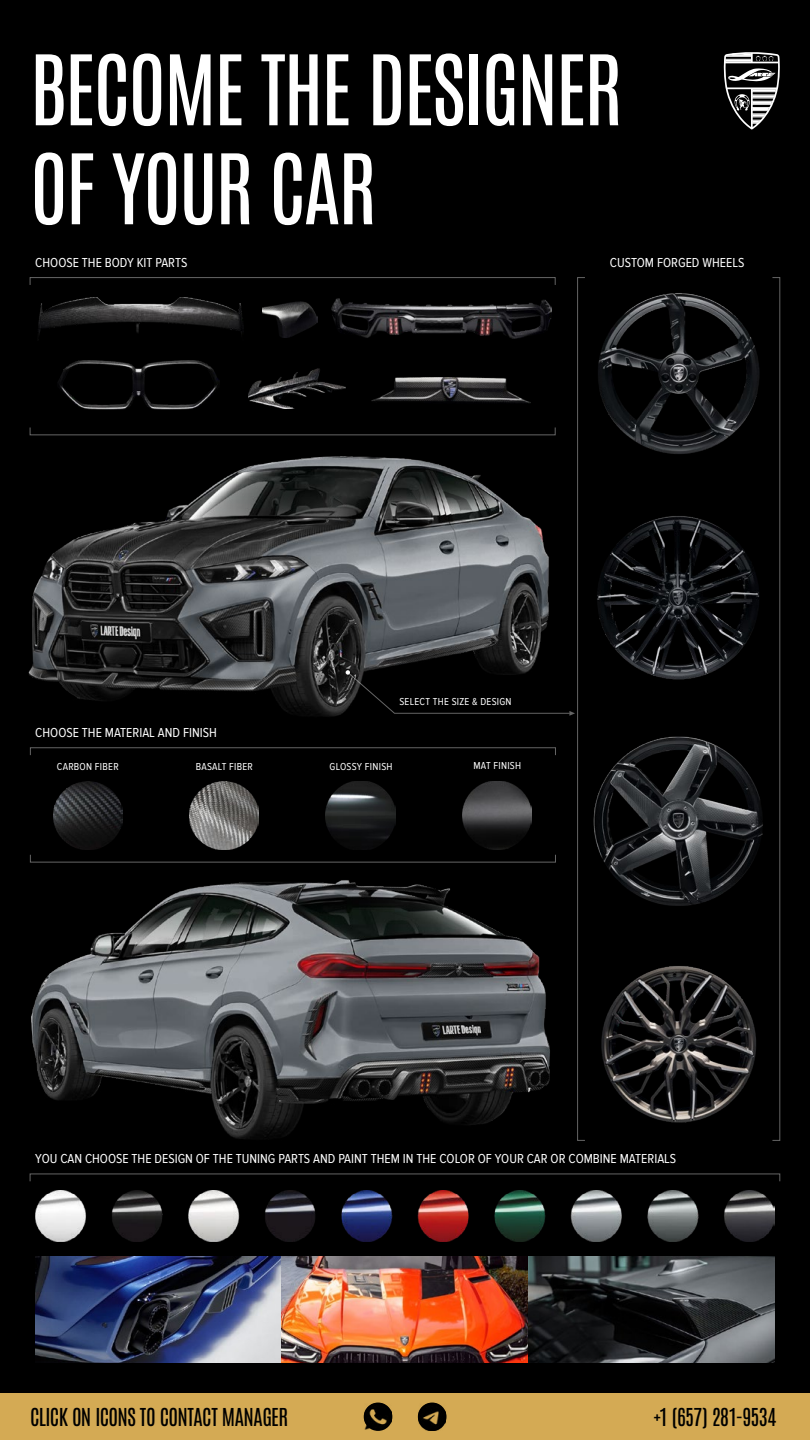
<style>
.page{position:relative;width:810px;height:1440px;background:#000}
.page>*{position:absolute;margin:0;border:0;box-sizing:border-box;transform-origin:0 0}
.t1{font:82.5px/99px "Antonio";letter-spacing:-.025em;color:#fff}
.t2{font:21px "Antonio";letter-spacing:-.025em;color:#000}
.t3{font:13.5px "Proxima Nova Cond";color:#fff}
.t4{font:10.5px "Proxima Nova Cond";letter-spacing:.025em;color:#fff}
</style>
<div class="page">
<div style="left:0;top:1393px;width:810px;height:47px;background:#d4aa54"></div>
<img style="left:419px;top:1404px;width:25px;height:26px">
<img style="left:365px;top:1403px;width:26px;height:27px">
<div style="left:364px;top:1403px;width:28px;height:28px;border:2px solid #000;border-radius:50%"></div>
<div style="left:418px;top:1403px;width:29px;height:28px;border:2px solid #000;border-radius:50%"></div>
<img style="left:28px;top:456px;width:521px;height:261px">
<img style="left:31px;top:880px;width:519px;height:259px">
<img style="left:598px;top:293px;width:162px;height:161px">
<img style="left:597px;top:516px;width:163px;height:164px">
<img style="left:593px;top:736px;width:170px;height:170px">
<img style="left:601px;top:966px;width:155px;height:157px">
<img style="left:35px;top:1257px;width:739px;height:106px">
<img style="left:190px;top:781px;width:69px;height:69px">
<img style="left:53px;top:781px;width:69px;height:69px">
<img style="left:463px;top:781px;width:69px;height:69px">
<img style="left:326px;top:781px;width:70px;height:69px">
<svg style="left:346px;top:670px;width:229px;height:46px"></svg>
<img style="left:35px;top:1190px;width:739px;height:51px">
<img style="left:38px;top:297px;width:205px;height:37px">
<img style="left:371px;top:378px;width:160px;height:25px">
<img style="left:58px;top:361px;width:161px;height:49px">
<img style="left:262px;top:302px;width:56px;height:36px">
<img style="left:332px;top:299px;width:219px;height:40px">
<img style="left:248px;top:369px;width:98px;height:39px">
<svg style="left:724px;top:52px;width:56px;height:78px"></svg>
<h1 class="t1" style="left:30px;top:42px;width:594px">BECOME THE DESIGNER<br>OF YOUR CAR</h1>
<p class="t3" style="left:35px;top:255px;width:154px">CHOOSE THE BODY KIT PARTS</p>
<p class="t3" style="left:610px;top:255px;width:136px">CUSTOM FORGED WHEELS</p>
<p class="t3" style="left:35px;top:725px;width:183px">CHOOSE THE MATERIAL AND FINISH</p>
<p class="t4" style="left:399px;top:696px;width:114px">SELECT THE SIZE &amp; DESIGN</p>
<p class="t4" style="left:57px;top:760px;width:63px">CARBON FIBER</p>
<p class="t4" style="left:196px;top:760px;width:59px">BASALT FIBER</p>
<p class="t4" style="left:330px;top:760px;width:65px">GLOSSY FINISH</p>
<p class="t4" style="left:474px;top:760px;width:49px">MAT FINISH</p>
<p class="t3" style="left:35px;top:1151px;width:642px">YOU CAN CHOOSE THE DESIGN OF THE TUNING PARTS AND PAINT THEM IN THE COLOR OF YOUR CAR OR COMBINE MATERIALS</p>
<h2 class="t2" style="left:30px;top:1402px;width:260px">CLICK ON ICONS TO CONTACT MANAGER</h2>
<h2 class="t2" style="left:654px;top:1402px;width:124px">+1 (657) 281-9534</h2>
</div>
